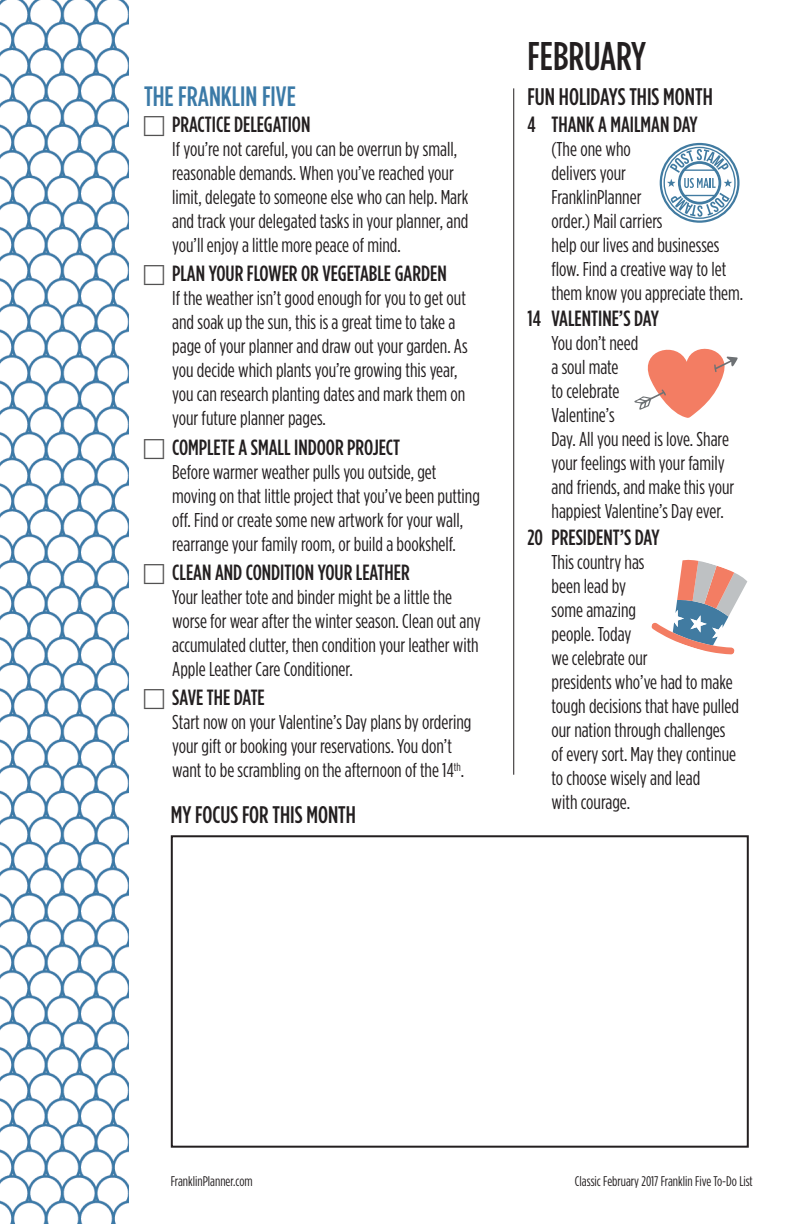
<style>
.page{position:relative;width:792px;height:1224px;background:#fff}
.page>*{position:absolute;margin:0;border:0;box-sizing:border-box;transform-origin:0 0}
.t1{font:500 condensed 40px "Gotham HTF";color:#231f20}
.t2{font:500 condensed 28px "Gotham HTF";color:#3b7aa7}
.t3{font:500 condensed 24px "Gotham HTF";color:#231f20}
.t4{font:500 condensed 22px "Gotham HTF";color:#231f20}
.t5{font:condensed 20px/24px "Gotham HTF";color:#231f20}
.t6{font:condensed 14px "Gotham HTF";color:#231f20}
</style>
<div class="page">
<img style="left:0;top:0;width:128px;height:1224px">
<hr style="left:513px;top:88px;width:1px;height:687px;background:#231f20">
<div style="left:171px;top:835px;width:578px;height:313px;border:2px solid #231f20"></div>
<svg style="left:660px;top:143px;width:80px;height:80px"></svg>
<svg style="left:634px;top:348px;width:104px;height:70px"></svg>
<svg style="left:651px;top:559px;width:96px;height:95px"></svg>
<p class="t2" style="left:144px;top:80px;width:153px">THE FRANKLIN FIVE</p>
<p class="t4" style="left:172px;top:112px;width:140px">PRACTICE DELEGATION</p>
<p class="t5" style="left:172px;top:137px;width:298px">If you’re not careful, you can be overrun by small, reasonable demands. When you’ve reached your limit, delegate to someone else who can help. Mark and track your delegated tasks in your planner, and you’ll enjoy a little more peace of mind.</p>
<p class="t4" style="left:172px;top:262px;width:276px">PLAN YOUR FLOWER OR VEGETABLE GARDEN</p>
<p class="t5" style="left:172px;top:286px;width:297px">If the weather isn’t good enough for you to get out and soak up the sun, this is a great time to take a page of your planner and draw out your garden. As you decide which plants you’re growing this year, you can research planting dates and mark them on your future planner pages.</p>
<p class="t4" style="left:172px;top:435px;width:230px">COMPLETE A SMALL INDOOR PROJECT</p>
<p class="t5" style="left:172px;top:459px;width:309px">Before warmer weather pulls you outside, get moving on that little project that you’ve been putting off. Find or create some new artwork for your wall, rearrange your family room, or build a bookshelf.</p>
<p class="t4" style="left:172px;top:560px;width:239px">CLEAN AND CONDITION YOUR LEATHER</p>
<p class="t5" style="left:172px;top:585px;width:310px">Your leather tote and binder might be a little the worse for wear after the winter season. Clean out any accumulated clutter, then condition your leather with Apple Leather Care Conditioner.</p>
<p class="t4" style="left:172px;top:685px;width:94px">SAVE THE DATE</p>
<p class="t5" style="left:172px;top:710px;width:301px">Start now on your Valentine’s Day plans by ordering your gift or booking your reservations. You don’t want to be scrambling on the afternoon of the 14<sup>th</sup>.</p>
<p class="t3" style="left:171px;top:802px;width:187px">MY FOCUS FOR THIS MONTH</p>
<p class="t1" style="left:528px;top:34px;width:120px">FEBRUARY</p>
<p class="t3" style="left:528px;top:84px;width:187px">FUN HOLIDAYS THIS MONTH</p>
<p class="t4" style="left:528px;top:112px;width:172px">4 THANK A MAILMAN DAY</p>
<p class="t5" style="left:552px;top:137px;width:193px">(The one who<br>delivers your<br>FranklinPlanner<br>order.) Mail carriers<br>help our lives and businesses flow. Find a creative way to let them know you appreciate them.</p>
<p class="t4" style="left:528px;top:306px;width:133px">14 VALENTINE’S DAY</p>
<p class="t5" style="left:552px;top:331px;width:184px">You don’t need<br>a soul mate<br>to celebrate<br>Valentine’s<br>Day. All you need is love. Share your feelings with your family and friends, and make this your happiest Valentine’s Day ever.</p>
<p class="t4" style="left:528px;top:525px;width:134px">20 PRESIDENT’S DAY</p>
<p class="t5" style="left:552px;top:549px;width:189px">This country has<br>been lead by<br>some amazing<br>people. Today<br>we celebrate our<br>presidents who’ve had to make tough decisions that have pulled our nation through challenges of every sort. May they continue to choose wisely and lead<br>with courage.</p>
<p class="t6" style="left:171px;top:1173px;width:83px">FranklinPlanner.com</p>
<p class="t6" style="left:575px;top:1173px;width:179px">Classic February 2017 Franklin Five To-Do List</p>
</div>
